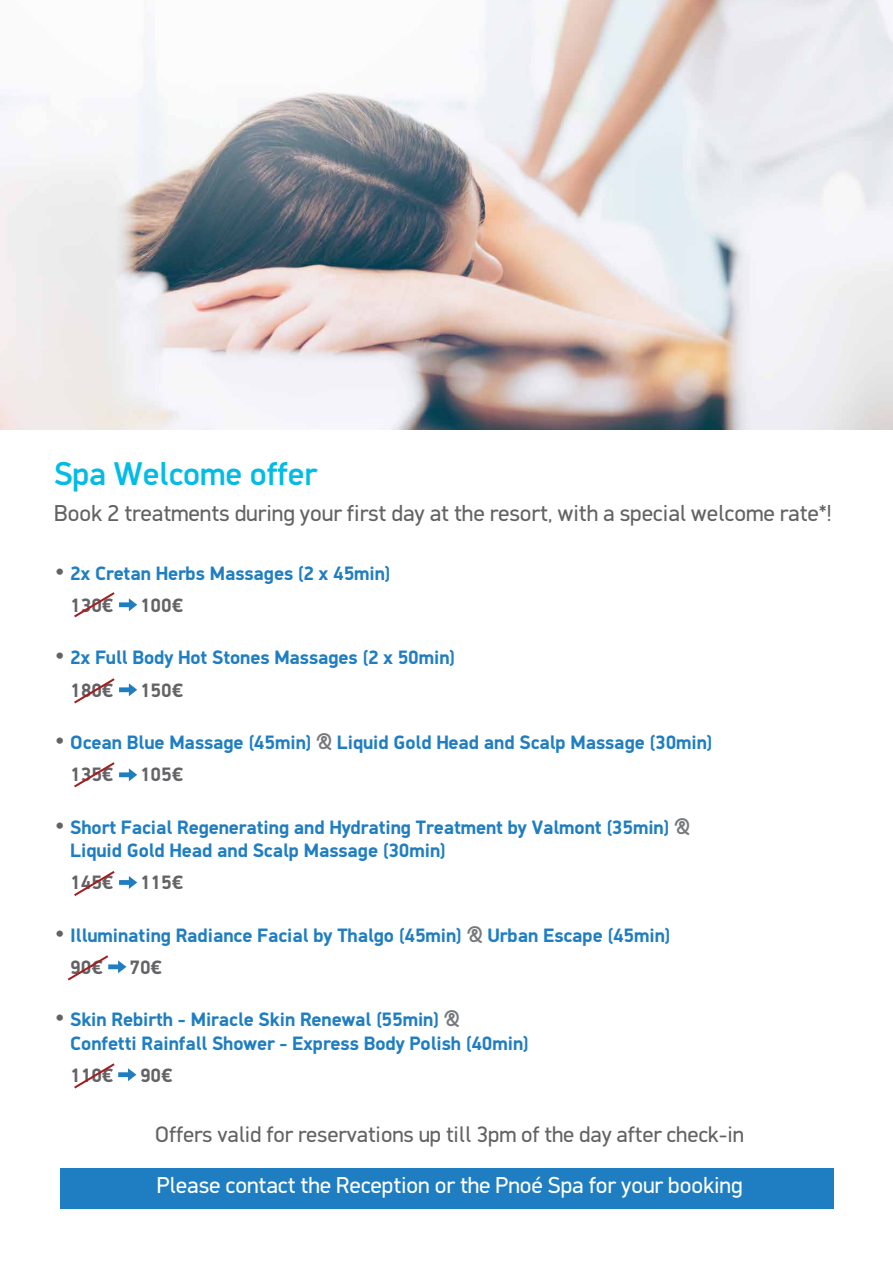
<style>
.page{position:relative;width:893px;height:1263px;background:#fff}
.page>*{position:absolute;margin:0;border:0;box-sizing:border-box;transform-origin:0 0}
.t1{font:500 33px "PF Din Display";color:#02bce5}
.t2{font:23.1px "PF Din Display";color:#636366}
.t3{font:23.1px "PF Din Display";color:#fff}
.t4{font:22.5px "PF Din Display";color:#636366}
.t5{font:700 19.5px/32.4px "PF Din Display";color:#1f7ec2}
.t6{font:700 19.5px "PF Din Display";color:#636366}
.s1{font-weight:300;font-size:24px;color:#636366}
.s2{color:#636366}
.s3{color:#76787b}
</style>
<div class="page">
<div style="left:60px;top:1168px;width:773px;height:41px;background:#1f7ec2"></div>
<img style="left:0;top:0;width:893px;height:429px">
<svg style="left:74px;top:592px;width:63px;height:26px"></svg>
<svg style="left:74px;top:678px;width:63px;height:26px"></svg>
<svg style="left:74px;top:762px;width:63px;height:26px"></svg>
<svg style="left:74px;top:871px;width:63px;height:25px"></svg>
<svg style="left:67px;top:955px;width:59px;height:26px"></svg>
<svg style="left:74px;top:1063px;width:62px;height:26px"></svg>
<p class="t1" style="left:54px;top:454px;width:264px">Spa Welcome offer</p>
<p class="t2" style="left:54px;top:499px;width:779px">Book 2 treatments during your first day at the resort, with a special welcome rate*!</p>
<p class="t5" style="left:70px;top:557px;width:322px;text-indent:-16px"><span class="s1">•</span> 2x Cretan Herbs Massages (2 x 45min)<br><span class="s2">130€</span></p>
<p class="t6" style="left:140px;top:594px;width:45px">100€</p>
<p class="t5" style="left:70px;top:641px;width:386px;text-indent:-16px"><span class="s1">•</span> 2x Full Body Hot Stones Massages (2 x 50min)<br><span class="s2">180€</span></p>
<p class="t6" style="left:140px;top:678px;width:45px">150€</p>
<p class="t5" style="left:70px;top:726px;width:644px;text-indent:-16px"><span class="s1">•</span> Ocean Blue Massage (45min) <span class="s3">&amp;</span> Liquid Gold Head and Scalp Massage (30min)<br><span class="s2">135€</span></p>
<p class="t6" style="left:140px;top:763px;width:45px">105€</p>
<p class="t5" style="left:70px;top:815px;width:621px;line-height:23.4px;text-indent:-16px"><span class="s1">•</span> Short Facial Regenerating and Hydrating Treatment by Valmont (35min) <span class="s3">&amp;<br></span>Liquid Gold Head and Scalp Massage (30min)</p>
<p class="t6" style="left:70px;top:871px;width:45px">145€</p>
<p class="t6" style="left:140px;top:871px;width:45px">115€</p>
<p class="t5" style="left:70px;top:918px;width:602px;text-indent:-16px"><span class="s1">•</span> Illuminating Radiance Facial by Thalgo (45min) <span class="s3">&amp;</span> Urban Escape (45min)<br><span class="s2">90€</span></p>
<p class="t6" style="left:130px;top:955px;width:34px">70€</p>
<p class="t5" style="left:70px;top:1007px;width:460px;line-height:23.4px;text-indent:-16px"><span class="s1">•</span> Skin Rebirth - Miracle Skin Renewal (55min) <span class="s3">&amp;<br></span>Confetti Rainfall Shower - Express Body Polish (40min)</p>
<p class="t6" style="left:70px;top:1063px;width:45px">110€</p>
<p class="t6" style="left:140px;top:1063px;width:34px">90€</p>
<p class="t4" style="left:155px;top:1120px;width:590px">Offers valid for reservations up till 3pm of the day after check-in</p>
<p class="t3" style="left:157px;top:1171px;width:587px">Please contact the Reception or the Pnoé Spa for your booking</p>
</div>
